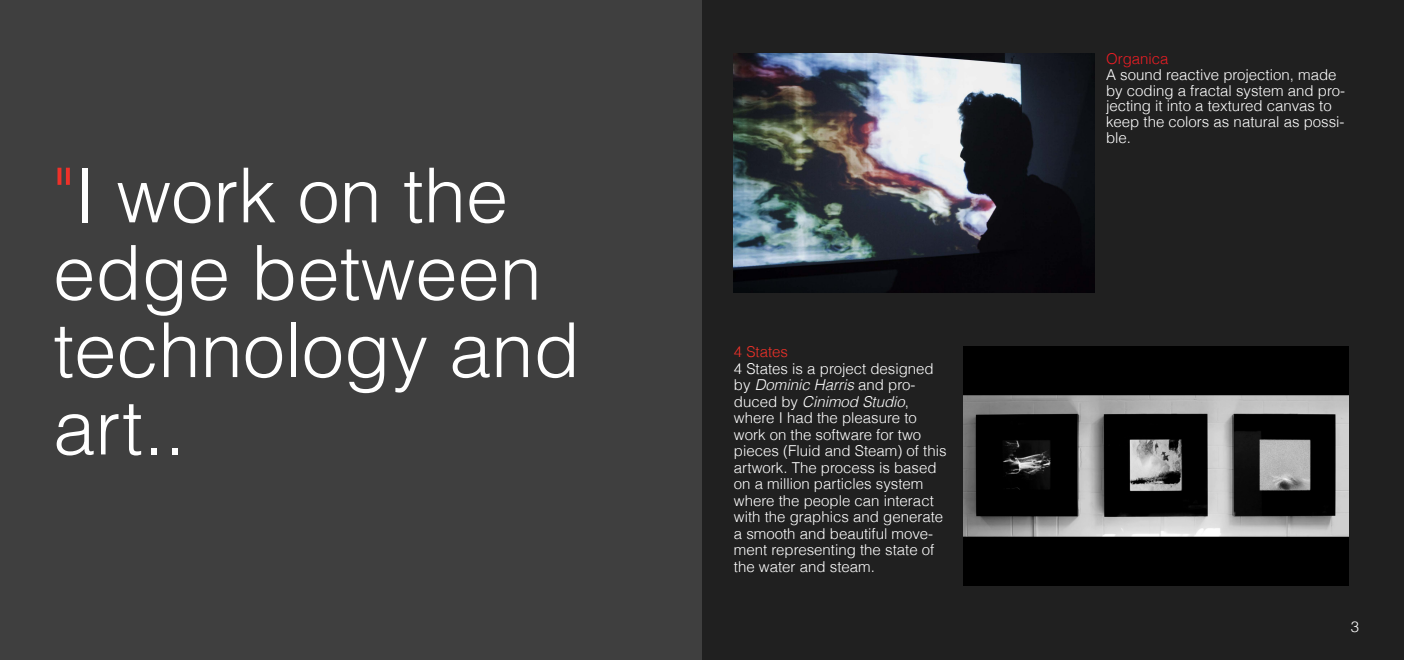
<style>
.page{position:relative;width:1404px;height:660px;background:#fff}
.page>*{position:absolute;margin:0;border:0;box-sizing:border-box;transform-origin:0 0}
.t1{font:300 75.75px/77.2px "Helvetica";color:#fff}
.t2{font:300 15px/16.5px "Helvetica";color:#fff}
.t3{font:300 15px "Helvetica";color:#ed1d24}
.t4{font:300 15px "Helvetica";color:#ee3129}
.s1{color:#ee3129}
.s2{font-style:italic}
</style>
<div class="page">
<div style="left:702px;top:0;width:701px;height:659px;background:#202020"></div>
<img style="left:733px;top:53px;width:361px;height:239px">
<div style="left:0;top:0;width:702px;height:659px;background:#3f3f3f"></div>
<img style="left:963px;top:346px;width:385px;height:239px">
<h1 class="t1" style="left:53px;top:153px;width:528px"><span class="s1">"</span>I work on the edge between technology and art..</h1>
<p class="t4" style="left:733px;top:339px;width:56px">4 States</p>
<p class="t2" style="left:733px;top:359px;width:214px">4 States is a project designed by <span class="s2">Dominic Harris</span> and pro&shy;duced by <span class="s2">Cinimod Studio</span>, where I had the pleasure to work on the software for two pieces (Fluid and Steam) of this artwork. The process is based on a million particles system where the people can interact with the graphics and generate a smooth and beautiful move&shy;ment representing the state of the water and steam.</p>
<p class="t3" style="left:1105px;top:47px;width:64px">Organica</p>
<p class="t2" style="left:1105px;top:66px;width:240px;line-height:15.8px">A sound reactive projection, made by coding a fractal system and pro&shy;jecting it into a textured canvas to keep the colors as natural as possi&shy;ble.</p>
<p class="t2" style="left:1350px;top:617px;width:10px">3</p>
</div>
